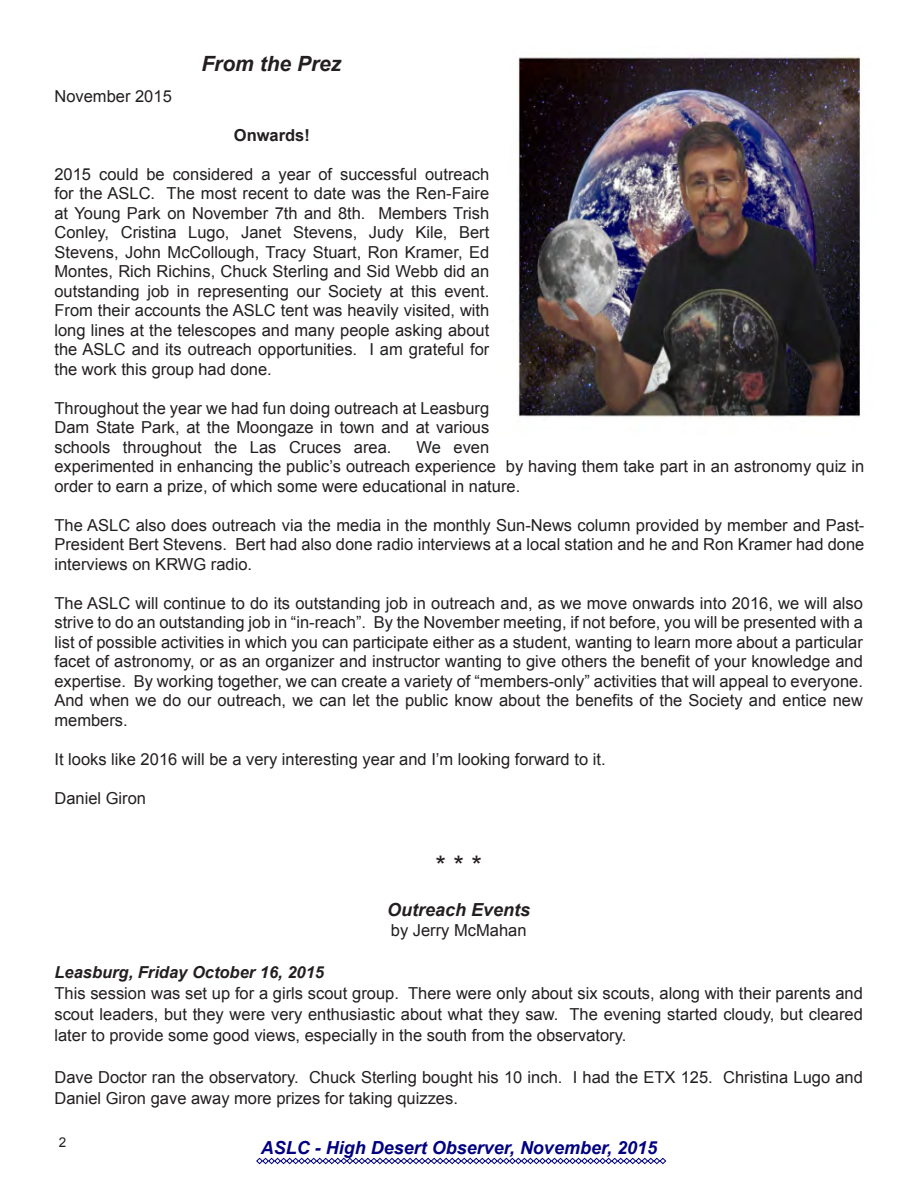
<style>
.page{position:relative;width:918px;height:1188px;background:#fff}
.page>*{position:absolute;margin:0;border:0;box-sizing:border-box;transform-origin:0 0}
.t1{font:27px "Arial";color:#231f20}
.t2{font:italic 700 21px "Arial";color:#231f20}
.t3{font:italic 700 18px "Arial";color:#000080}
.t4{font:italic 700 18px "Arial";color:#231f20}
.t5{font:16.5px/19.5px "Arial";color:#231f20;text-align:justify}
.t6{font:italic 700 16.5px "Arial";color:#231f20}
.t7{font:700 16.5px "Arial";color:#231f20}
.t8{font:13.5px "Arial";color:#231f20}
</style>
<div class="page">
<svg style="left:256px;top:1158px;width:410px;height:6px"></svg>
<img style="left:517px;top:57px;width:344px;height:362px">
<p class="t5" style="left:54px;top:86px;width:119px">November 2015</p>
<p class="t2" style="left:201px;top:49px;width:142px">From the Prez</p>
<p class="t7" style="left:234px;top:124px;width:78px">Onwards!</p>
<p class="t5" style="left:54px;top:164px;width:436px">2015 could be considered a year of successful outreach for the ASLC. The most recent to date was the Ren-Faire at Young Park on November 7th and 8th. Members Trish Conley, Cristina Lugo, Janet Stevens, Judy Kile, Bert Stevens, John McCollough, Tracy Stuart, Ron Kramer, Ed Montes, Rich Richins, Chuck Sterling and Sid Webb did an outstanding job in representing our Society at this event.<br>From their accounts the ASLC tent was heavily visited, with long lines at the telescopes and many people asking about the ASLC and its outreach opportunities. I am grateful for the work this group had done.</p>
<p class="t5" style="left:54px;top:398px;width:436px">Throughout the year we had fun doing outreach at Leasburg Dam State Park, at the Moongaze in town and at various schools throughout the Las Cruces area.</p>
<p class="t5" style="left:54px;top:437px;width:811px;text-align:left;text-indent:362px">We even<br>experimented in enhancing the public’s outreach experience by having them take part in an astronomy quiz in order to earn a prize, of which some were educational in nature.</p>
<p class="t5" style="left:54px;top:515px;width:811px">The ASLC also does outreach via the media in the monthly Sun-News column provided by member and Past-President Bert Stevens. Bert had also done radio interviews at a local station and he and Ron Kramer had done interviews on KRWG radio.</p>
<p class="t5" style="left:54px;top:593px;width:810px">The ASLC will continue to do its outstanding job in outreach and, as we move onwards into 2016, we will also strive to do an outstanding job in “in-reach”. By the November meeting, if not before, you will be presented with a list of possible activities in which you can participate either as a student, wanting to learn more about a particular facet of astronomy, or as an organizer and instructor wanting to give others the benefit of your knowledge and expertise. By working together, we can create a variety of “members-only” activities that will appeal to everyone.<br>And when we do our outreach, we can let the public know about the benefits of the Society and entice new members.</p>
<p class="t5" style="left:54px;top:749px;width:553px">It looks like 2016 will be a very interesting year and I’m looking forward to it.</p>
<p class="t5" style="left:54px;top:788px;width:93px">Daniel Giron</p>
<p class="t1" style="left:435px;top:848px;width:48px">* * *</p>
<p class="t4" style="left:387px;top:898px;width:145px">Outreach Events</p>
<p class="t5" style="left:391px;top:921px;width:137px">by Jerry McMahan</p>
<p class="t6" style="left:54px;top:961px;width:271px">Leasburg, Friday October 16, 2015</p>
<p class="t5" style="left:54px;top:983px;width:810px;line-height:21px">This session was set up for a girls scout group. There were only about six scouts, along with their parents and scout leaders, but they were very enthusiastic about what they saw. The evening started cloudy, but cleared later to provide some good views, especially in the south from the observatory.</p>
<p class="t5" style="left:54px;top:1067px;width:810px;line-height:21px">Dave Doctor ran the observatory. Chuck Sterling bought his 10 inch. I had the ETX 125. Christina Lugo and<br>Daniel Giron gave away more prizes for taking quizzes.</p>
<p class="t8" style="left:59px;top:1133px;width:9px">2</p>
<p class="t3" style="left:261px;top:1136px;width:398px">ASLC - High Desert Observer, November, 2015</p>
</div>
